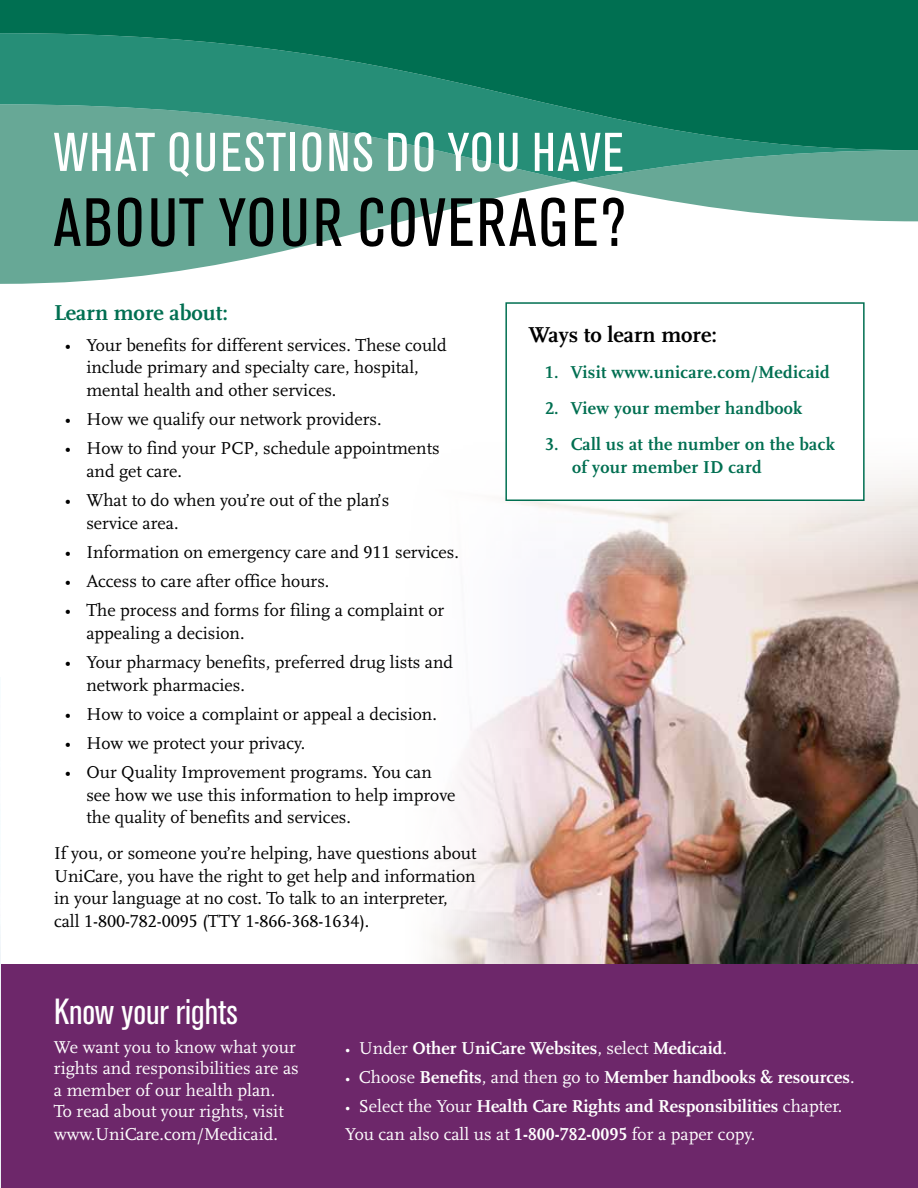
<style>
.page{position:relative;width:918px;height:1188px;background:#fff}
.page>*{position:absolute;margin:0;border:0;box-sizing:border-box;transform-origin:0 0}
.t1{font:condensed 67.5px "Akzidenz Grotesk Std";letter-spacing:.035em;color:#000}
.t2{font:condensed 54px "Akzidenz Grotesk Std";letter-spacing:.035em;color:#fff}
.t3{font:condensed 36px "Akzidenz Grotesk Std";color:#fff}
.t4{font:700 22.5px "Scala LF";color:#000}
.t5{font:700 22.5px "Scala LF";color:#006f51}
.t6{font:18px/22.5px "Scala LF";color:#000}
.t7{font:18px/21.6px "Scala LF";color:#fff}
.t8{font:700 18px "Scala LF";color:#fff}
.t9{font:700 18px/22.5px "Scala LF";letter-spacing:.015em;color:#006f51}
.s1{font-weight:400;font-size:15px}
.s2{font-weight:400}
.s3{font-weight:700}
</style>
<div class="page">
<img style="left:431px;top:478px;width:487px;height:486px">
<div style="left:505px;top:302px;width:360px;height:199px;background:#fff;border:2px solid #006f51"></div>
<div style="left:0;top:964px;width:918px;height:224px;background:#6d276a"></div>
<svg style="left:0;top:182px;width:571px;height:102px;fill:#67a896"></svg>
<svg style="left:576px;top:182px;width:342px;height:39px"></svg>
<svg style="left:0;top:150px;width:918px;height:32px;background:#5aa390"></svg>
<svg style="left:0;top:0;width:918px;height:150px;background:#177f64"></svg>
<img style="left:0;top:926px;width:1px;height:262px">
<h2 class="t2" style="left:54px;top:122px;width:571px">WHAT QUESTIONS DO YOU HAVE</h2>
<h2 class="t1" style="left:54px;top:185px;width:574px">ABOUT YOUR COVERAGE?</h2>
<p class="t5" style="left:54px;top:300px;width:176px">Learn more about:</p>
<p class="t6" style="left:86px;top:334px;width:362px;text-indent:-22px">• Your benefits for different services. These could include primary and specialty care, hospital, mental health and other services.</p>
<p class="t6" style="left:65px;top:408px;width:318px">• How we qualify our network providers.</p>
<p class="t6" style="left:86px;top:438px;width:355px;text-indent:-22px">• How to find your PCP, schedule appointments and get care.</p>
<p class="t6" style="left:86px;top:489px;width:304px;text-indent:-22px">• What to do when you’re out of the plan’s service area.</p>
<p class="t6" style="left:65px;top:541px;width:396px">• Information on emergency care and 911 services.</p>
<p class="t6" style="left:65px;top:570px;width:266px">• Access to care after office hours.</p>
<p class="t6" style="left:86px;top:600px;width:359px;text-indent:-22px">• The process and forms for filing a complaint or appealing a decision.</p>
<p class="t6" style="left:86px;top:651px;width:368px;text-indent:-22px">• Your pharmacy benefits, preferred drug lists and network pharmacies.</p>
<p class="t6" style="left:65px;top:703px;width:374px">• How to voice a complaint or appeal a decision.</p>
<p class="t6" style="left:65px;top:732px;width:242px">• How we protect your privacy.</p>
<p class="t6" style="left:86px;top:762px;width:371px;text-indent:-22px">• Our Quality Improvement programs. You can see how we use this information to help improve the quality of benefits and services.</p>
<p class="t6" style="left:54px;top:843px;width:424px">If you, or someone you’re helping, have questions about UniCare, you have the right to get help and information in your language at no cost. To talk to an interpreter, call 1-800-782-0095 (TTY 1-866-368-1634).</p>
<h3 class="t3" style="left:54px;top:992px;width:185px">Know your rights</h3>
<p class="t4" style="left:529px;top:322px;width:190px">Ways to learn more:</p>
<p class="t9" style="left:545px;top:361px;width:286px">1. Visit www.unicare.com/Medicaid</p>
<p class="t9" style="left:545px;top:397px;width:259px">2. View your member handbook</p>
<p class="t9" style="left:572px;top:433px;width:264px;text-indent:-27px">3. Call us at the number on the back of your member ID card</p>
<p class="t7" style="left:54px;top:1036px;width:246px">We want you to know what your rights and responsibilities are as a member of our health plan.<br>To read about your rights, visit</p>
<p class="t8" style="left:345px;top:1038px;width:383px"><span class="s1">•</span> <span class="s2">Under</span> Other UniCare Websites<span class="s2">, select</span> Medicaid<span class="s2">.</span></p>
<p class="t8" style="left:345px;top:1067px;width:511px"><span class="s1">•</span> <span class="s2">Choose</span> Benefits<span class="s2">, and then go to</span> Member handbooks &amp; resources<span class="s2">.</span></p>
<p class="t8" style="left:345px;top:1096px;width:499px"><span class="s1">•</span> <span class="s2">Select the Your</span> Health Care Rights and Responsibilities <span class="s2">chapter.</span></p>
<p class="t7" style="left:54px;top:1124px;width:225px">www.UniCare.com/Medicaid.</p>
<p class="t7" style="left:345px;top:1124px;width:412px">You can also call us at <span class="s3">1-800-782-0095</span> for a paper copy.</p>
</div>
